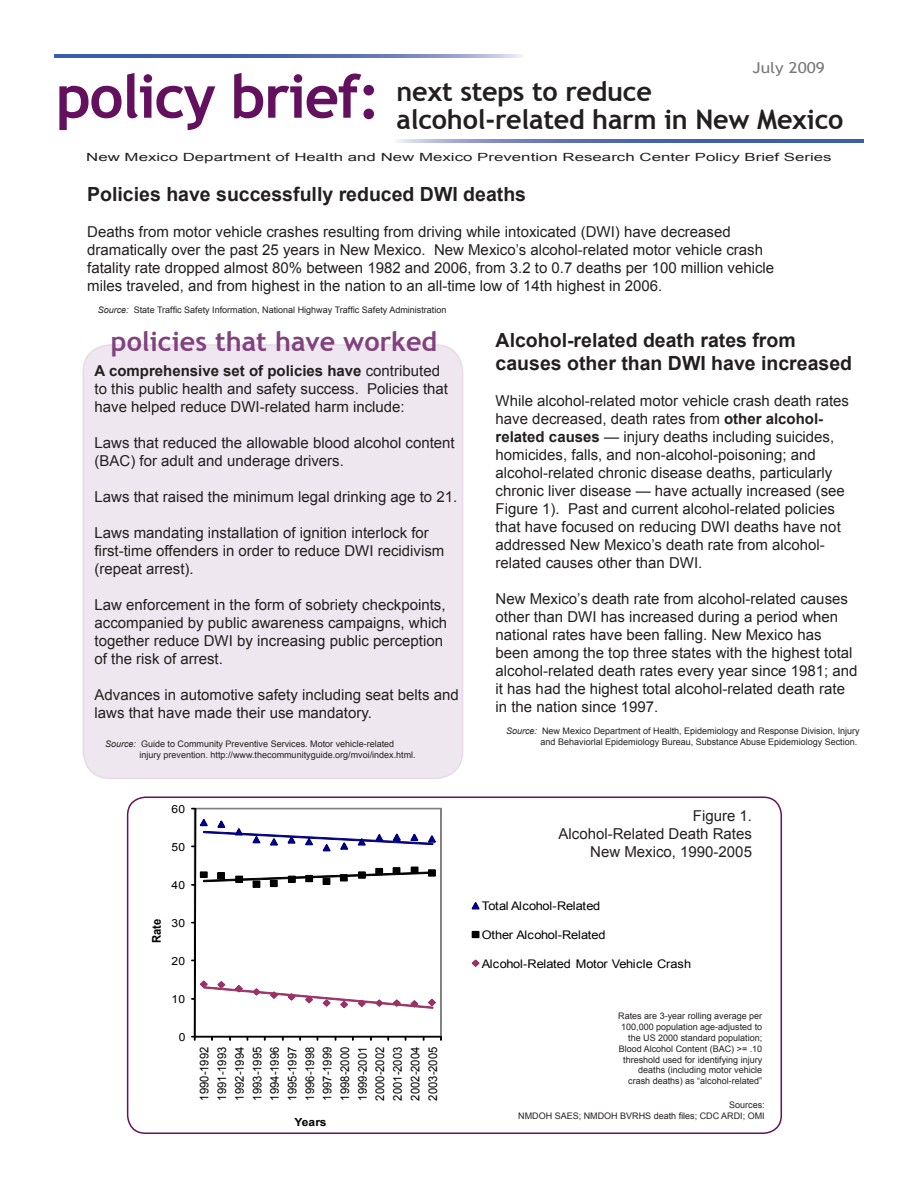
<style>
.page{position:relative;width:918px;height:1188px;background:#fff}
.page>*{position:absolute;margin:0;border:0;box-sizing:border-box;transform-origin:0 0}
.t1{font:700 60px "Trebuchet MS";letter-spacing:-.025em;color:#63115f}
.t2{font:700 27px "Trebuchet MS";letter-spacing:-.01em;color:#231f20}
.t3{font:700 27px "Trebuchet MS";color:#82417f}
.t4{font:700 19.5px/23.4px "Arial";color:#231f20}
.t5{font:15px/18px "Arial";color:#231f20}
.t6{font:15px "Trebuchet MS";color:#76787b;scale:1.15 1}
.t7{font:12px/17.5px "Arial";letter-spacing:.005em;color:#000;text-align:justify;scale:.93 1}
.t8{font:700 12px "Arial";color:#000;scale:.93 1}
.t9{font:11.85px "Arial";letter-spacing:-.025em;color:#000;scale:1.08 1}
.t10{font:11.25px "Arial";color:#231f20;scale:1.5 1}
.t11{font:11.25px "Arial";letter-spacing:.005em;color:#000;scale:1.08 1}
.t12{font:700 11.25px "Arial";letter-spacing:-.005em;color:#000;scale:1.08 1}
.t13{font:9px/10.8px "Arial";color:#231f20;text-align:right}
.s1{font-style:italic}
.s2{font-weight:700}
</style>
<div class="page">
<div style="left:127px;top:796px;width:655px;height:338px;border:2px solid #63115f;border-radius:18px"></div>
<div style="left:83px;top:345px;width:380px;height:433px;background:#efe7ef;border-radius:27px"></div>
<div style="left:82px;top:344px;width:381px;height:435px;border:2px solid #e8dbe7;border-radius:27px"></div>
<svg style="left:396px;top:139px;width:468px;height:3px"></svg>
<svg style="left:54px;top:54px;width:469px;height:3px"></svg>
<svg style="left:191px;top:808px;width:251px;height:233px"></svg>
<svg style="left:471px;top:902px;width:9px;height:8px"></svg>
<svg style="left:471px;top:930px;width:9px;height:9px"></svg>
<svg style="left:471px;top:959px;width:9px;height:8px"></svg>
<p class="t6" style="left:752px;top:58px;width:65px">July 2009</p>
<p class="t1" style="left:56px;top:59px;width:326px">policy brief:</p>
<p class="t2" style="left:397px;top:74px;width:257px">next steps to reduce</p>
<p class="t2" style="left:397px;top:103px;width:449px">alcohol-related harm in New Mexico</p>
<p class="t10" style="left:86px;top:149px;width:499px">New Mexico Department of Health and New Mexico Prevention Research Center Policy Brief Series</p>
<p class="t4" style="left:87px;top:183px;width:440px">Policies have successfully reduced DWI deaths</p>
<p class="t5" style="left:87px;top:223px;width:689px">Deaths from motor vehicle crashes resulting from driving while intoxicated (DWI) have decreased dramatically over the past 25 years in New Mexico. New Mexico’s alcohol-related motor vehicle crash fatality rate dropped almost 80% between 1982 and 2006, from 3.2 to 0.7 deaths per 100 million vehicle miles traveled, and from highest in the nation to an all-time low of 14th highest in 2006.</p>
<p class="t13" style="left:98px;top:304px;width:350px"><span class="s1">Source:</span> State Traffic Safety Information, National Highway Traffic Safety Administration</p>
<p class="t4" style="left:496px;top:329px;width:358px">Alcohol-related death rates from causes other than DWI have increased</p>
<p class="t5" style="left:496px;top:392px;width:355px">While alcohol-related motor vehicle crash death rates have decreased, death rates from <span class="s2">other alcohol&shy;related causes</span> — injury deaths including suicides, homicides, falls, and non-alcohol-poisoning; and alcohol-related chronic disease deaths, particularly chronic liver disease — have actually increased (see Figure 1). Past and current alcohol-related policies that have focused on reducing DWI deaths have not addressed New Mexico’s death rate from alcohol&shy;related causes other than DWI.</p>
<p class="t5" style="left:496px;top:590px;width:363px">New Mexico’s death rate from alcohol-related causes other than DWI has increased during a period when national rates have been falling. New Mexico has been among the top three states with the highest total alcohol-related death rates every year since 1981; and it has had the highest total alcohol-related death rate in the nation since 1997.</p>
<p class="t13" style="left:506px;top:725px;width:355px"><span class="s1">Source:</span> New Mexico Department of Health, Epidemiology and Response Division, Injury and Behaviorlal Epidemiology Bureau, Substance Abuse Epidemiology Section.</p>
<p class="t3" style="left:111px;top:325px;width:328px">policies that have worked</p>
<p class="t5" style="left:95px;top:362px;width:355px"><span class="s2">A comprehensive set of policies have</span> contributed to this public health and safety success. Policies that have helped reduce DWI-related harm include:</p>
<p class="t5" style="left:95px;top:434px;width:362px">Laws that reduced the allowable blood alcohol content (BAC) for adult and underage drivers.</p>
<p class="t5" style="left:95px;top:488px;width:364px">Laws that raised the minimum legal drinking age to 21.</p>
<p class="t5" style="left:95px;top:524px;width:351px">Laws mandating installation of ignition interlock for first-time offenders in order to reduce DWI recidivism (repeat arrest).</p>
<p class="t5" style="left:95px;top:596px;width:354px">Law enforcement in the form of sobriety checkpoints, accompanied by public awareness campaigns, which together reduce DWI by increasing public perception of the risk of arrest.</p>
<p class="t5" style="left:95px;top:686px;width:366px">Advances in automotive safety including seat belts and laws that have made their use mandatory.</p>
<p class="t13" style="left:105px;top:739px;width:291px"><span class="s1">Source:</span> Guide to Community Preventive Services. Motor vehicle-related</p>
<p class="t13" style="left:140px;top:750px;width:278px">injury prevention. http://www.thecommunityguide.org/mvoi/index.html.</p>
<p class="t11" style="left:172px;top:801px;width:14px">60</p>
<p class="t11" style="left:172px;top:839px;width:14px">50</p>
<p class="t11" style="left:172px;top:877px;width:14px">40</p>
<p class="t8" style="left:149px;top:943px;width:28px;rotate:-90deg">Rate</p>
<p class="t11" style="left:172px;top:915px;width:14px">30</p>
<p class="t11" style="left:172px;top:953px;width:14px">20</p>
<p class="t11" style="left:172px;top:992px;width:14px">10</p>
<p class="t11" style="left:179px;top:1030px;width:8px">0</p>
<p class="t7" style="left:196px;top:1101px;width:59px;rotate:-90deg">1990-1992<br>1991-1993<br>1992-1994<br>1993-1995<br>1994-1996<br>1995-1997<br>1996-1998<br>1997-1999<br>1998-2000<br>1999-2001<br>2000-2002<br>2001-2003<br>2002-2004<br>2003-2005</p>
<p class="t12" style="left:294px;top:1114px;width:31px">Years</p>
<p class="t5" style="left:693px;top:807px;width:61px">Figure 1.</p>
<p class="t5" style="left:559px;top:825px;width:195px">Alcohol-Related Death Rates</p>
<p class="t5" style="left:590px;top:843px;width:163px">New Mexico, 1990-2005</p>
<p class="t9" style="left:482px;top:898px;width:111px">Total Alcohol-Related</p>
<p class="t9" style="left:482px;top:927px;width:116px">Other Alcohol-Related</p>
<p class="t9" style="left:482px;top:956px;width:196px">Alcohol-Related Motor Vehicle Crash</p>
<p class="t13" style="left:618px;top:1011px;width:146px">Rates are 3-year rolling average per<br>100,000 population age-adjusted to the US 2000 standard population;</p>
<p class="t13" style="left:619px;top:1043px;width:145px">Blood Alcohol Content (BAC) &gt;= .10</p>
<p class="t13" style="left:623px;top:1054px;width:141px">threshold used for identifying injury deaths (including motor vehicle crash deaths) as “alcohol-related”</p>
<p class="t13" style="left:729px;top:1100px;width:37px">Sources:</p>
<p class="t13" style="left:518px;top:1111px;width:248px">NMDOH SAES; NMDOH BVRHS death files; CDC ARDI; OMI</p>
</div>
